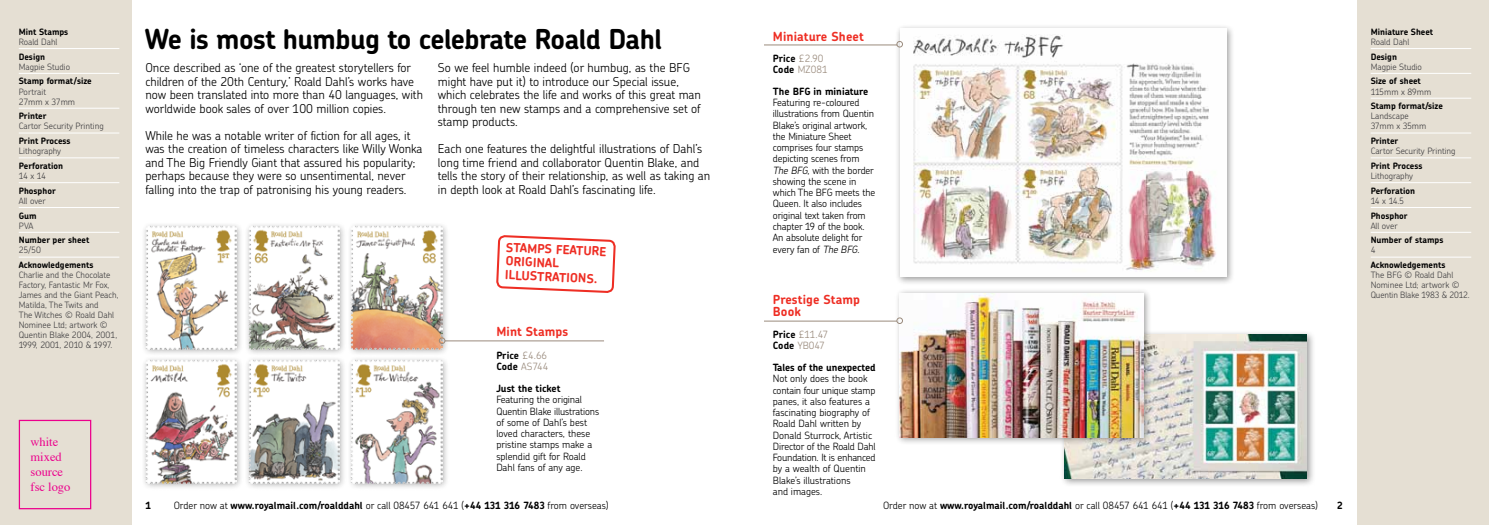
<style>
.page{position:relative;width:1489px;height:525px;background:#fff}
.page>*{position:absolute;margin:0;border:0;box-sizing:border-box;transform-origin:0 0}
.t1{font:700 27.5px "Chevin";letter-spacing:-.02em;color:#000}
.t2{font:700 12.5px/13.8px "Chevin";letter-spacing:.01em;color:#ee2e24}
.t3{font:12.5px/15px "Times";color:#ec008c}
.t4{font:300 12.25px/13.5px "Chevin";color:#000}
.t5{font:300 10px/11.2px "Chevin";letter-spacing:-.01em;color:#000}
.t6{font:300 10px/11.2px "Chevin";letter-spacing:-.01em;color:#9a8b7d}
.t7{font:700 10px "Chevin";letter-spacing:-.005em;color:#000}
.t8{font:300 8.75px/10px "Chevin";color:#414042}
.t9{font:700 8.75px "Chevin";color:#000}
.s1{font-weight:700;color:#000}
.s2{font-style:italic}
.s3{font-weight:700}
</style>
<div class="page">
<svg style="left:495px;top:235px;width:121px;height:107px"></svg>
<div style="left:0;top:0;width:131px;height:524px;background:#e5dfd3"></div>
<div style="left:1357px;top:0;width:131px;height:524px;background:#e5dfd3"></div>
<hr style="left:19px;top:48px;width:100px;height:1px;background:#fff">
<hr style="left:19px;top:73px;width:100px;height:1px;background:#fff">
<hr style="left:19px;top:108px;width:100px;height:1px;background:#fff">
<hr style="left:19px;top:133px;width:100px;height:1px;background:#fff">
<hr style="left:19px;top:157px;width:100px;height:1px;background:#fff">
<hr style="left:19px;top:182px;width:100px;height:1px;background:#fff">
<hr style="left:19px;top:207px;width:100px;height:1px;background:#fff">
<hr style="left:19px;top:232px;width:100px;height:1px;background:#fff">
<hr style="left:19px;top:257px;width:100px;height:1px;background:#fff">
<hr style="left:1370px;top:48px;width:100px;height:1px;background:#fff">
<hr style="left:1370px;top:73px;width:100px;height:1px;background:#fff">
<hr style="left:1370px;top:98px;width:100px;height:1px;background:#fff">
<hr style="left:1370px;top:133px;width:100px;height:1px;background:#fff">
<hr style="left:1370px;top:157px;width:100px;height:1px;background:#fff">
<hr style="left:1370px;top:182px;width:100px;height:1px;background:#fff">
<hr style="left:1370px;top:207px;width:100px;height:1px;background:#fff">
<hr style="left:1370px;top:232px;width:100px;height:1px;background:#fff">
<hr style="left:1370px;top:257px;width:100px;height:1px;background:#fff">
<hr style="left:445px;top:340px;width:159px;height:1px;background:#9a8b7d">
<div style="left:141px;top:221px;width:103px;height:135px;background:#000;opacity:.4"></div>
<img style="left:145px;top:225px;width:92px;height:124px">
<div style="left:244px;top:221px;width:103px;height:135px;background:#000;opacity:.4"></div>
<img style="left:248px;top:225px;width:91px;height:124px">
<div style="left:347px;top:221px;width:103px;height:135px;background:#000;opacity:.4"></div>
<img style="left:351px;top:225px;width:91px;height:124px">
<div style="left:141px;top:355px;width:103px;height:135px;background:#000;opacity:.4"></div>
<img style="left:145px;top:359px;width:92px;height:124px">
<div style="left:244px;top:355px;width:103px;height:135px;background:#000;opacity:.4"></div>
<img style="left:248px;top:359px;width:91px;height:124px">
<div style="left:347px;top:355px;width:103px;height:135px;background:#000;opacity:.4"></div>
<img style="left:351px;top:359px;width:91px;height:124px">
<svg style="left:439px;top:337px;width:6px;height:6px"></svg>
<hr style="left:764px;top:45px;width:133px;height:1px;background:#9a8b7d">
<div style="left:895px;top:23px;width:339px;height:262px;background:#000;opacity:.4"></div>
<img style="left:900px;top:28px;width:326px;height:248px">
<svg style="left:896px;top:41px;width:6px;height:6px"></svg>
<div style="left:1059px;top:329px;width:256px;height:158px;background:#000;opacity:.4"></div>
<img style="left:1064px;top:334px;width:242px;height:144px">
<div style="left:894px;top:288px;width:257px;height:157px;background:#000;opacity:.4"></div>
<img style="left:899px;top:293px;width:243px;height:144px">
<hr style="left:764px;top:320px;width:132px;height:1px;background:#9a8b7d">
<svg style="left:896px;top:317px;width:6px;height:6px"></svg>
<div style="left:19px;top:419px;width:72px;height:90px;border:1px solid #ec008c"></div>
<p class="t9" style="left:19px;top:26px;width:51px">Mint Stamps</p>
<p class="t8" style="left:19px;top:36px;width:40px">Roald Dahl</p>
<p class="t9" style="left:19px;top:51px;width:28px">Design</p>
<p class="t8" style="left:19px;top:61px;width:53px">Magpie Studio</p>
<p class="t9" style="left:19px;top:76px;width:74px">Stamp format/size</p>
<p class="t8" style="left:19px;top:86px;width:58px">Portrait<br>27mm x 37mm</p>
<p class="t9" style="left:19px;top:110px;width:29px">Printer</p>
<p class="t8" style="left:19px;top:121px;width:86px">Cartor Security Printing</p>
<p class="t9" style="left:19px;top:135px;width:53px">Print Process</p>
<p class="t8" style="left:19px;top:146px;width:44px">Lithography</p>
<p class="t9" style="left:19px;top:160px;width:46px">Perforation</p>
<p class="t8" style="left:19px;top:170px;width:29px">14 x 14</p>
<p class="t9" style="left:19px;top:185px;width:38px">Phosphor</p>
<p class="t8" style="left:19px;top:195px;width:29px">All over</p>
<p class="t9" style="left:19px;top:209px;width:19px">Gum</p>
<p class="t8" style="left:19px;top:220px;width:16px">PVA</p>
<p class="t9" style="left:19px;top:234px;width:72px">Number per sheet</p>
<p class="t8" style="left:19px;top:245px;width:24px">25/50</p>
<p class="t9" style="left:19px;top:259px;width:76px">Acknowledgements</p>
<p class="t8" style="left:19px;top:270px;width:101px">Charlie and the Chocolate<br>Factory, Fantastic Mr Fox,<br>James and the Giant Peach,<br>Matilda, The Twits and<br>The Witches © Roald Dahl<br>Nominee Ltd; artwork ©<br>Quentin Blake 2004, 2001,<br>1999, 2001, 2010 &amp; 1997.</p>
<p class="t3" style="left:31px;top:435px;width:41px">white mixed source fsc logo</p>
<h1 class="t1" style="left:145px;top:21px;width:519px">We is most humbug to celebrate Roald Dahl</h1>
<p class="t4" style="left:145px;top:61px;width:279px">Once described as ‘one of the greatest storytellers for children of the 20th Century,’ Roald Dahl’s works have now been translated into more than 40 languages, with worldwide book sales of over 100 million copies.</p>
<p class="t4" style="left:145px;top:128px;width:279px">While he was a notable writer of fiction for all ages, it was the creation of timeless characters like Willy Wonka and The Big Friendly Giant that assured his popularity; perhaps because they were so unsentimental, never falling into the trap of patronising his young readers.</p>
<p class="t4" style="left:438px;top:61px;width:264px">So we feel humble indeed (or humbug, as the BFG might have put it) to introduce our Special issue, which celebrates the life and works of this great man through ten new stamps and a comprehensive set of stamp products.</p>
<p class="t4" style="left:438px;top:142px;width:274px">Each one features the delightful illustrations of Dahl’s long time friend and collaborator Quentin Blake, and tells the story of their relationship, as well as taking an in depth look at Roald Dahl’s fascinating life.</p>
<p class="t2" style="left:506px;top:239px;width:102px;rotate:3deg">STAMPS FEATURE<br>ORIGINAL<br>ILLUSTRATIONS.</p>
<p class="t2" style="left:496px;top:324px;width:74px">Mint Stamps</p>
<p class="t6" style="left:496px;top:349px;width:54px"><span class="s1">Price</span> £4.66<br><span class="s1">Code</span> AS744</p>
<p class="t7" style="left:496px;top:381px;width:66px">Just the ticket</p>
<p class="t5" style="left:496px;top:393px;width:104px">Featuring the original<br>Quentin Blake illustrations of some of Dahl’s best loved characters, these pristine stamps make a splendid gift for Roald<br>Dahl fans of any age.</p>
<p class="t2" style="left:772px;top:29px;width:92px">Miniature Sheet</p>
<p class="t6" style="left:772px;top:52px;width:56px"><span class="s1">Price</span> £2.90<br><span class="s1">Code</span> MZ081</p>
<p class="t7" style="left:772px;top:85px;width:97px">The BFG in miniature</p>
<p class="t5" style="left:772px;top:96px;width:104px">Featuring re-coloured illustrations from Quentin<br>Blake’s original artwork, the Miniature Sheet comprises four stamps depicting scenes from<br><span class="s2">The BFG</span>, with the border showing the scene in which The BFG meets the<br>Queen. It also includes original text taken from chapter 19 of the book.<br>An absolute delight for every fan of <span class="s2">The BFG</span>.</p>
<p class="t2" style="left:772px;top:293px;width:89px;line-height:12.5px">Prestige Stamp<br>Book</p>
<p class="t6" style="left:772px;top:328px;width:57px"><span class="s1">Price</span> £11.47<br><span class="s1">Code</span> YB047</p>
<p class="t7" style="left:772px;top:360px;width:104px">Tales of the unexpected</p>
<p class="t5" style="left:772px;top:372px;width:104px">Not only does the book contain four unique stamp panes, it also features a fascinating biography of<br>Roald Dahl written by<br>Donald Sturrock, Artistic<br>Director of the Roald Dahl<br>Foundation. It is enhanced by a wealth of Quentin<br>Blake’s illustrations<br>and images.</p>
<p class="t7" style="left:145px;top:498px;width:7px">1</p>
<p class="t5" style="left:174px;top:499px;width:436px">Order now at <span class="s3">www.royalmail.com/roalddahl</span> or call 08457 641 641 (<span class="s3">+44 131 316 7483</span> from overseas)</p>
<p class="t5" style="left:883px;top:499px;width:436px">Order now at <span class="s3">www.royalmail.com/roalddahl</span> or call 08457 641 641 (<span class="s3">+44 131 316 7483</span> from overseas)</p>
<p class="t7" style="left:1336px;top:498px;width:7px">2</p>
<p class="t9" style="left:1370px;top:26px;width:64px">Miniature Sheet</p>
<p class="t8" style="left:1370px;top:36px;width:40px">Roald Dahl</p>
<p class="t9" style="left:1370px;top:51px;width:28px">Design</p>
<p class="t8" style="left:1370px;top:61px;width:53px">Magpie Studio</p>
<p class="t9" style="left:1370px;top:76px;width:52px">Size of sheet</p>
<p class="t8" style="left:1370px;top:86px;width:62px">115mm x 89mm</p>
<p class="t9" style="left:1370px;top:100px;width:74px">Stamp format/size</p>
<p class="t8" style="left:1370px;top:111px;width:57px">Landscape<br>37mm x 35mm</p>
<p class="t9" style="left:1370px;top:135px;width:29px">Printer</p>
<p class="t8" style="left:1370px;top:146px;width:86px">Cartor Security Printing</p>
<p class="t9" style="left:1370px;top:160px;width:53px">Print Process</p>
<p class="t8" style="left:1370px;top:170px;width:44px">Lithography</p>
<p class="t9" style="left:1370px;top:185px;width:46px">Perforation</p>
<p class="t8" style="left:1370px;top:195px;width:35px">14 x 14.5</p>
<p class="t9" style="left:1370px;top:209px;width:38px">Phosphor</p>
<p class="t8" style="left:1370px;top:220px;width:29px">All over</p>
<p class="t9" style="left:1370px;top:234px;width:74px">Number of stamps</p>
<p class="t8" style="left:1370px;top:245px;width:6px">4</p>
<p class="t9" style="left:1370px;top:259px;width:76px">Acknowledgements</p>
<p class="t8" style="left:1370px;top:270px;width:100px">The BFG © Roald Dahl<br>Nominee Ltd; artwork ©<br>Quentin Blake 1983 &amp; 2012.</p>
</div>
